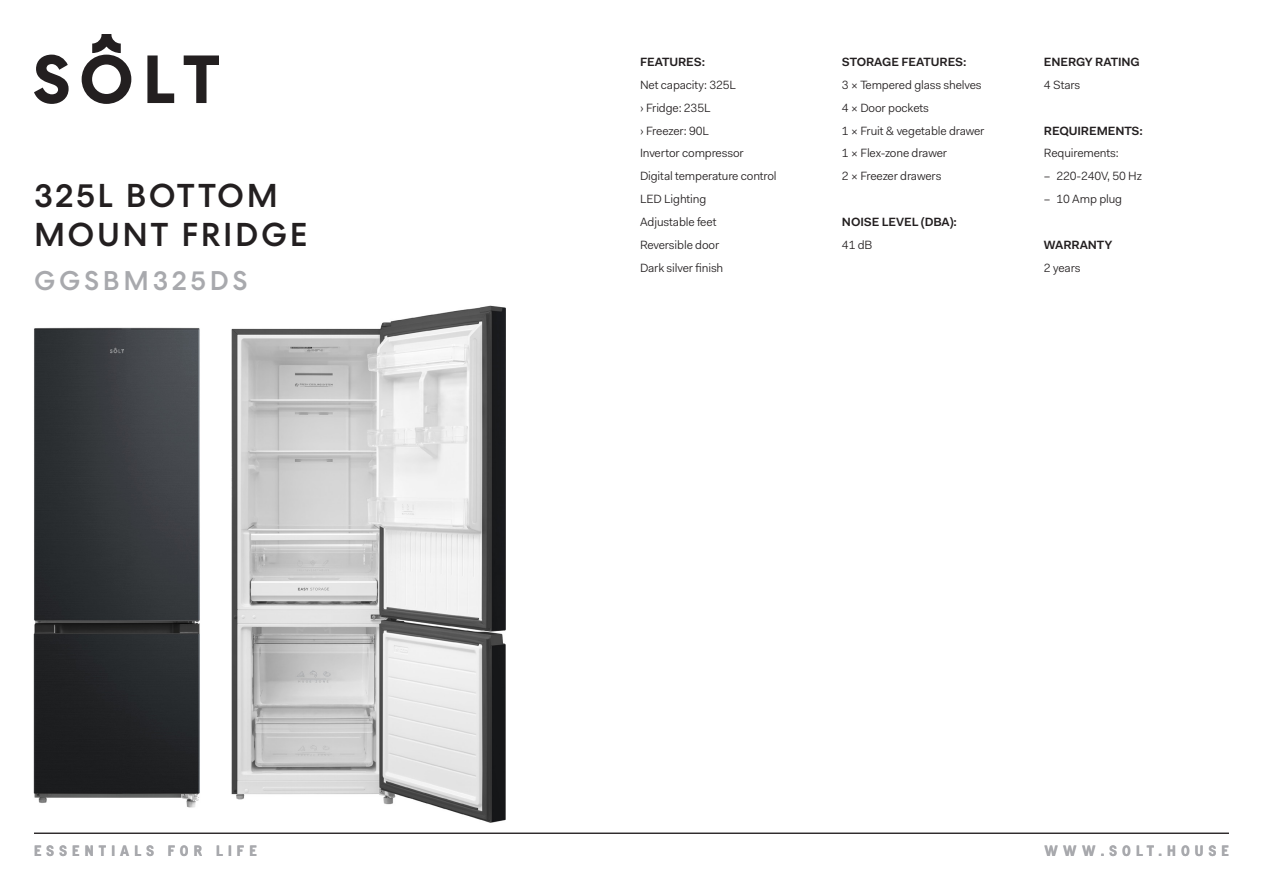
<style>
.page{position:relative;width:1263px;height:893px;background:#fff}
.page>*{position:absolute;margin:0;border:0;box-sizing:border-box;transform-origin:0 0}
.t1{font:500 33px/39px "Centra No 2";letter-spacing:.075em;color:#231f20}
.t2{font:500 27px "Centra No 2";letter-spacing:.14em;color:#a8a9ad}
.t3{font:700 15px "Transcript";letter-spacing:.345em;color:#a8a9ad}
.Copy{font:12px "Fakt Blond";letter-spacing:-.01em;color:#231f20}
.Copy-2{font:600 12px "Fakt";letter-spacing:-.01em;color:#231f20}
</style>
<div class="page">
<svg style="left:34px;top:55px;width:35px;height:49px"></svg>
<svg style="left:147px;top:55px;width:27px;height:48px"></svg>
<svg style="left:184px;top:55px;width:35px;height:48px"></svg>
<svg style="left:82px;top:34px;width:49px;height:70px"></svg>
<hr style="left:34px;top:833px;width:1195px;height:1px;background:#231f20">
<img style="left:33px;top:327px;width:167px;height:481px">
<img style="left:231px;top:305px;width:274px;height:518px">
<p class="t1" style="left:34px;top:177px;width:275px">325L BOTTOM<br>MOUNT FRIDGE</p>
<p class="t2" style="left:34px;top:264px;width:215px">GGSBM325DS</p>
<p class="Copy-2" style="left:640px;top:54px;width:67px">FEATURES:</p>
<p class="Copy" style="left:640px;top:77px;width:97px">Net capacity: 325L</p>
<p class="Copy" style="left:640px;top:100px;width:72px">› Fridge: 235L</p>
<p class="Copy" style="left:640px;top:123px;width:70px">› Freezer: 90L</p>
<p class="Copy" style="left:640px;top:146px;width:105px">Invertor compressor</p>
<p class="Copy" style="left:640px;top:169px;width:138px">Digital temperature control</p>
<p class="Copy" style="left:640px;top:192px;width:68px">LED Lighting</p>
<p class="Copy" style="left:640px;top:215px;width:78px">Adjustable feet</p>
<p class="Copy" style="left:640px;top:237px;width:81px">Reversible door</p>
<p class="Copy" style="left:640px;top:260px;width:85px">Dark silver finish</p>
<p class="Copy-2" style="left:842px;top:54px;width:126px">STORAGE FEATURES:</p>
<p class="Copy" style="left:842px;top:77px;width:141px">3 × Tempered glass shelves</p>
<p class="Copy" style="left:842px;top:100px;width:89px">4 × Door pockets</p>
<p class="Copy" style="left:842px;top:123px;width:144px">1 × Fruit &amp; vegetable drawer</p>
<p class="Copy" style="left:842px;top:146px;width:107px">1 × Flex-zone drawer</p>
<p class="Copy" style="left:842px;top:169px;width:101px">2 × Freezer drawers</p>
<p class="Copy-2" style="left:842px;top:215px;width:116px">NOISE LEVEL (DBA):</p>
<p class="Copy" style="left:842px;top:237px;width:32px">41 dB</p>
<p class="Copy-2" style="left:1044px;top:54px;width:97px">ENERGY RATING</p>
<p class="Copy" style="left:1044px;top:77px;width:38px">4 Stars</p>
<p class="Copy-2" style="left:1044px;top:123px;width:100px">REQUIREMENTS:</p>
<p class="Copy" style="left:1044px;top:146px;width:76px">Requirements:</p>
<p class="Copy" style="left:1044px;top:169px;width:99px">– 220-240V, 50 Hz</p>
<p class="Copy" style="left:1044px;top:192px;width:80px">– 10 Amp plug</p>
<p class="Copy-2" style="left:1044px;top:237px;width:70px">WARRANTY</p>
<p class="Copy" style="left:1044px;top:260px;width:38px">2 years</p>
<p class="t3" style="left:34px;top:842px;width:224px">ESSENTIALS FOR LIFE</p>
<p class="t3" style="left:1044px;top:842px;width:186px">WWW.SOLT.HOUSE</p>
</div>
